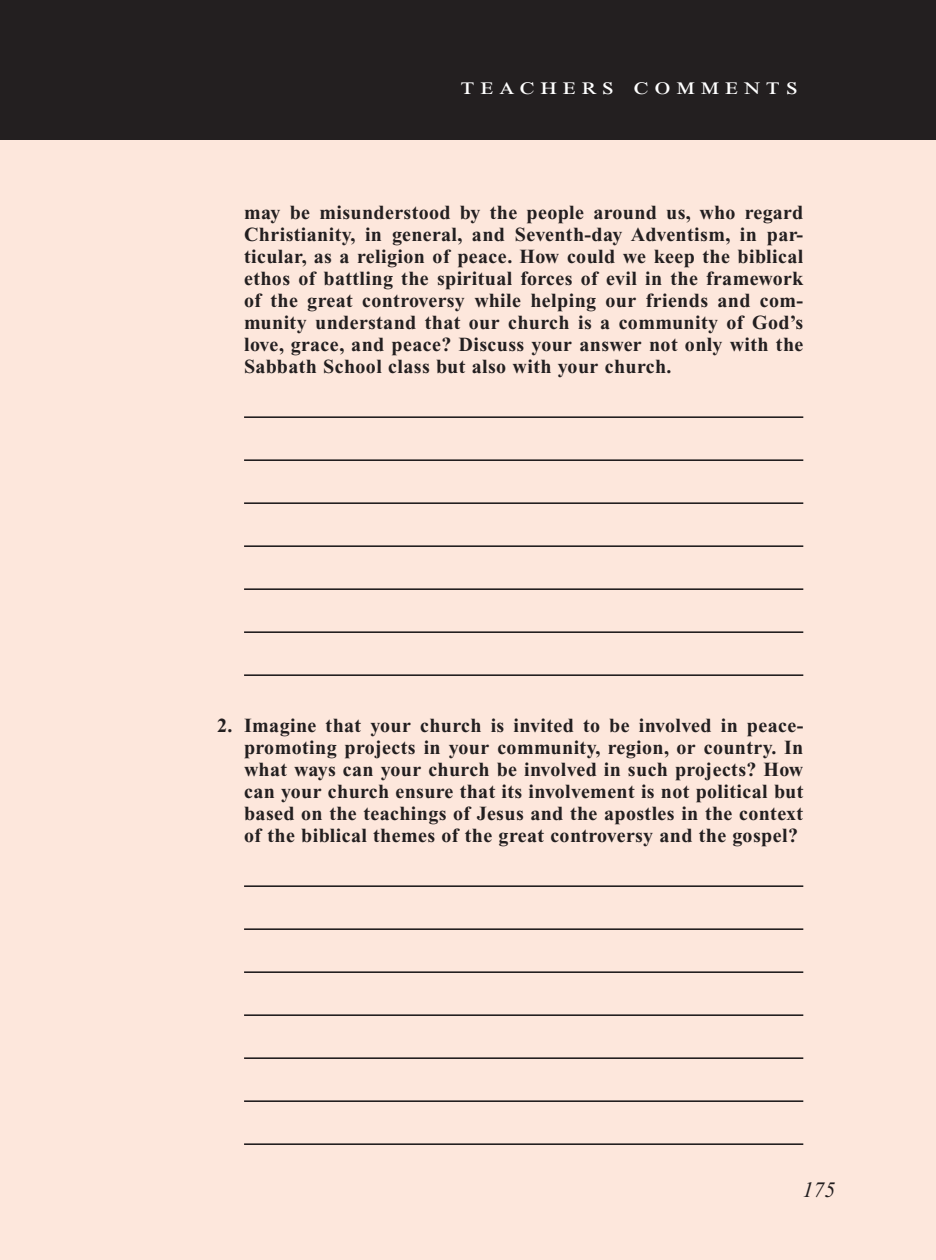
<style>
.page{position:relative;width:936px;height:1260px;background:#fff}
.page>*{position:absolute;margin:0;border:0;box-sizing:border-box;transform-origin:0 0}
.Teachers_Comments_He{font:24px "Times New Roman PS Std";letter-spacing:.2em;color:#fff;scale:1.2 1}
.PageNumbers{font:italic 22px "Times New Roman PS Std";color:#231f20}
.LifeApplication{font:700 20px/22px "Times New Roman PS Std";letter-spacing:.02em;color:#231f20;text-align:justify}
</style>
<div class="page">
<div style="left:0;top:134px;width:936px;height:1126px;background:#fde7dc"></div>
<hr style="left:244px;top:416px;width:559px;height:2px;background:#231f20">
<hr style="left:244px;top:459px;width:559px;height:2px;background:#231f20">
<hr style="left:244px;top:502px;width:559px;height:2px;background:#231f20">
<hr style="left:244px;top:545px;width:559px;height:2px;background:#231f20">
<hr style="left:244px;top:588px;width:559px;height:2px;background:#231f20">
<hr style="left:244px;top:631px;width:559px;height:2px;background:#231f20">
<hr style="left:244px;top:674px;width:559px;height:2px;background:#231f20">
<hr style="left:244px;top:885px;width:559px;height:2px;background:#231f20">
<hr style="left:244px;top:928px;width:559px;height:2px;background:#231f20">
<hr style="left:244px;top:971px;width:559px;height:2px;background:#231f20">
<hr style="left:244px;top:1014px;width:559px;height:2px;background:#231f20">
<hr style="left:244px;top:1057px;width:559px;height:2px;background:#231f20">
<hr style="left:244px;top:1100px;width:559px;height:2px;background:#231f20">
<hr style="left:244px;top:1143px;width:559px;height:2px;background:#231f20">
<div style="left:0;top:0;width:936px;height:140px;background:#231f20"></div>
<p class="Teachers_Comments_He" style="left:461px;top:73px;width:283px">teachers comments</p>
<p class="LifeApplication" style="left:244px;top:202px;width:561px">may be misunderstood by the people around us, who regard Christianity, in general, and Seventh-day Adventism, in par&shy;ticular, as a religion of peace. How could we keep the biblical ethos of battling the spiritual forces of evil in the framework of the great controversy while helping our friends and com&shy;munity understand that our church is a community of God’s love, grace, and peace? Discuss your answer not only with the Sabbath School class but also with your church.</p>
<p class="LifeApplication" style="left:244px;top:715px;width:561px;text-indent:-27px">2. Imagine that your church is invited to be involved in peace&shy;promoting projects in your community, region, or country. In what ways can your church be involved in such projects? How can your church ensure that its involvement is not political but based on the teachings of Jesus and the apostles in the context of the biblical themes of the great controversy and the gospel?</p>
<p class="PageNumbers" style="left:802px;top:1178px;width:34px">175</p>
</div>
